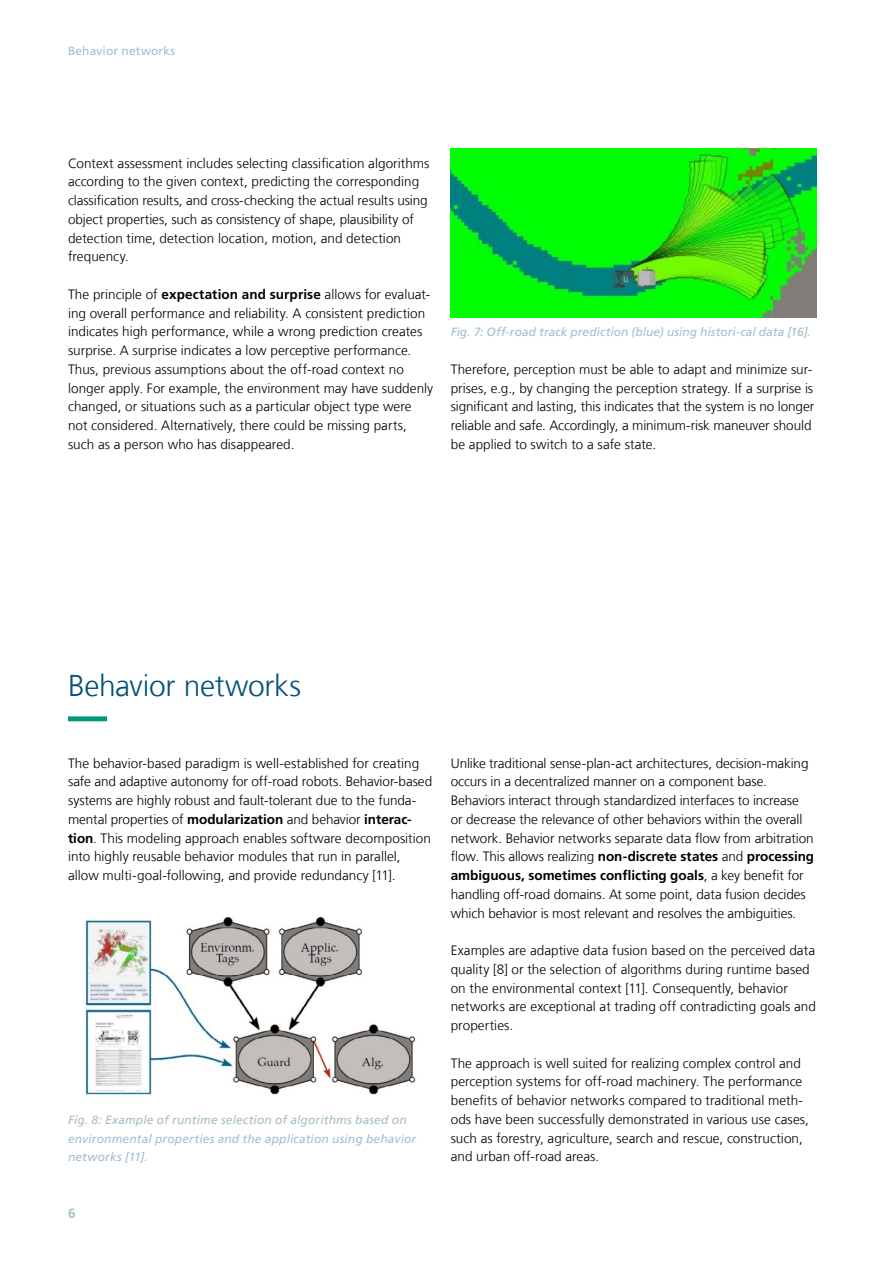
<style>
.page{position:relative;width:893px;height:1263px;background:#fff}
.page>*{position:absolute;margin:0;border:0;box-sizing:border-box;transform-origin:0 0}
.Ueberschrift_20_24_blue_gruen_Linie_unte{font:300 30px "Frutiger LT Com";letter-spacing:-.01em;color:#005478}
.Fliesstext_9_12_5_schwarz{font:300 13.5px/18.8px "Frutiger LT Com";color:#000}
.t1{font:700 13.5px "Frutiger LT Com";color:#a5bcca}
.Bildtext_Marginal_8_12_5_grey{font:italic 12px/18.8px "Frutiger LT Com";letter-spacing:.01em;color:#a5bcca}
.Kolumne{font:12px "Frutiger LT Com";letter-spacing:.015em;color:#a5bcca}
.s1{font-weight:700}
</style>
<div class="page">
<svg style="left:68px;top:716px;width:39px;height:5px"></svg>
<img style="left:451px;top:149px;width:365px;height:169px">
<img style="left:85px;top:916px;width:331px;height:179px">
<p class="Kolumne" style="left:68px;top:44px;width:109px">Behavior networks</p>
<p class="Fliesstext_9_12_5_schwarz" style="left:68px;top:154px;width:363px">Context assessment includes selecting classification algorithms according to the given context, predicting the corresponding classification results, and cross-checking the actual results using object properties, such as consistency of shape, plausibility of detection time, detection location, motion, and detection frequency.</p>
<p class="Fliesstext_9_12_5_schwarz" style="left:68px;top:285px;width:367px">The principle of <span class="s1">expectation and surprise</span> allows for evaluat&shy;ing overall performance and reliability. A consistent prediction indicates high performance, while a wrong prediction creates surprise. A surprise indicates a low perceptive performance.<br>Thus, previous assumptions about the off-road context no longer apply. For example, the environment may have suddenly changed, or situations such as a particular object type were not considered. Alternatively, there could be missing parts, such as a person who has disappeared.</p>
<p class="Bildtext_Marginal_8_12_5_grey" style="left:451px;top:323px;width:362px">Fig. 7: Off-road track prediction (blue) using histori-cal data [16].</p>
<p class="Fliesstext_9_12_5_schwarz" style="left:451px;top:360px;width:365px">Therefore, perception must be able to adapt and minimize sur&shy;prises, e.g., by changing the perception strategy. If a surprise is significant and lasting, this indicates that the system is no longer reliable and safe. Accordingly, a minimum-risk maneuver should be applied to switch to a safe state.</p>
<p class="Ueberschrift_20_24_blue_gruen_Linie_unte" style="left:68px;top:669px;width:235px">Behavior networks</p>
<p class="Fliesstext_9_12_5_schwarz" style="left:68px;top:754px;width:366px">The behavior-based paradigm is well-established for creating safe and adaptive autonomy for off-road robots. Behavior-based systems are highly robust and fault-tolerant due to the funda&shy;mental properties of <span class="s1">modularization</span> and behavior <span class="s1">interac&shy;tion</span>. This modeling approach enables software decomposition into highly reusable behavior modules that run in parallel, allow multi-goal-following, and provide redundancy [11].</p>
<p class="Bildtext_Marginal_8_12_5_grey" style="left:68px;top:1110px;width:350px">Fig. 8: Example of runtime selection of algorithms based on environmental properties and the application using behavior networks [11].</p>
<p class="t1" style="left:68px;top:1205px;width:9px">6</p>
<p class="Fliesstext_9_12_5_schwarz" style="left:451px;top:754px;width:365px">Unlike traditional sense-plan-act architectures, decision-making occurs in a decentralized manner on a component base.<br>Behaviors interact through standardized interfaces to increase<br>or decrease the relevance of other behaviors within the overall network. Behavior networks separate data flow from arbitration flow. This allows realizing <span class="s1">non-discrete states</span> and <span class="s1">processing ambiguous, sometimes conflicting goals</span>, a key benefit for handling off-road domains. At some point, data fusion decides which behavior is most relevant and resolves the ambiguities.</p>
<p class="Fliesstext_9_12_5_schwarz" style="left:451px;top:941px;width:367px">Examples are adaptive data fusion based on the perceived data quality [8] or the selection of algorithms during runtime based on the environmental context [11]. Consequently, behavior networks are exceptional at trading off contradicting goals and properties.</p>
<p class="Fliesstext_9_12_5_schwarz" style="left:451px;top:1054px;width:360px">The approach is well suited for realizing complex control and perception systems for off-road machinery. The performance benefits of behavior networks compared to traditional meth&shy;ods have been successfully demonstrated in various use cases, such as forestry, agriculture, search and rescue, construction, and urban off-road areas.</p>
</div>
